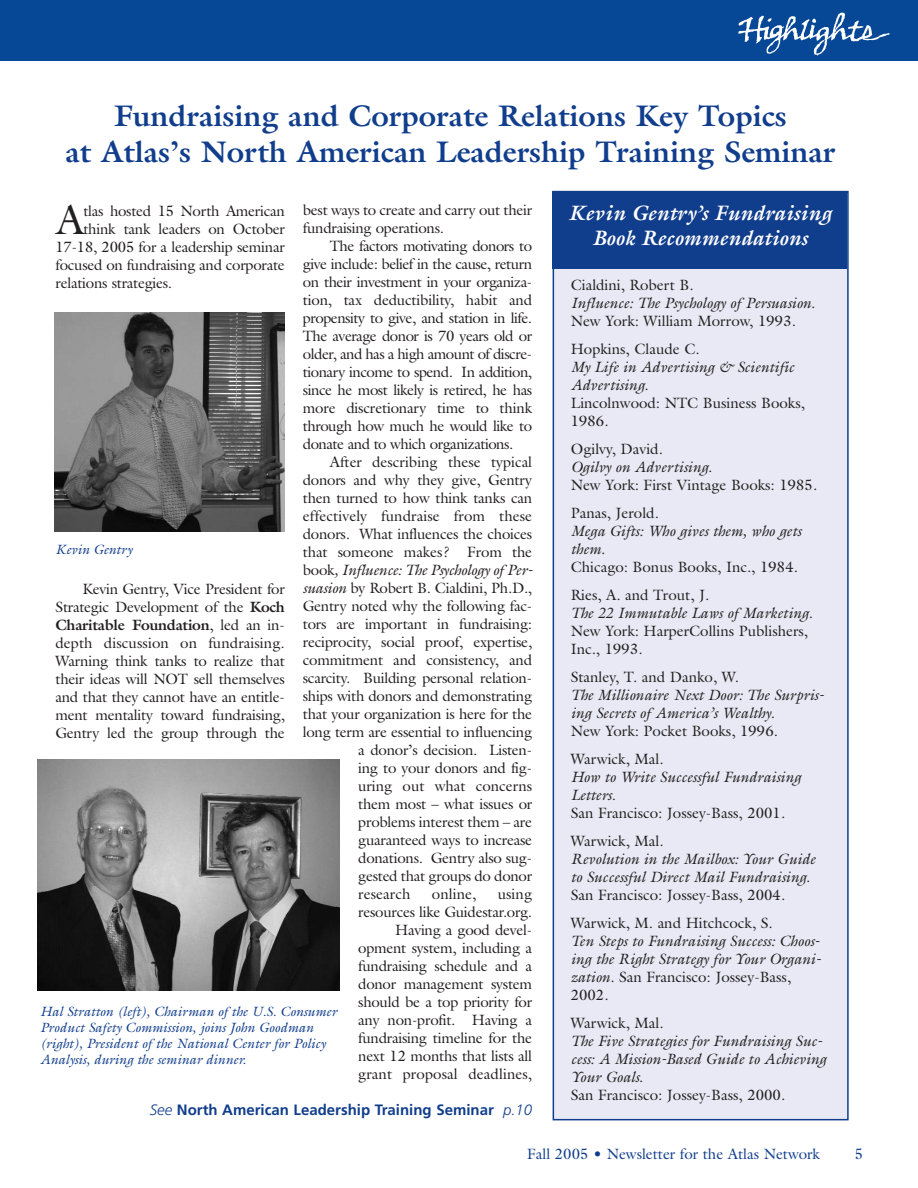
<style>
.page{position:relative;width:918px;height:1188px;background:#fff}
.page>*{position:absolute;margin:0;border:0;box-sizing:border-box;transform-origin:0 0}
.t1{font:41.4px "Galliard";color:#231f20}
.t2{font:700 30px/36px "Galliard";color:#103d8c;text-align:center}
.t3{font:italic 700 21px/25.5px "Galliard";color:#fff;text-align:center}
.t4{font:15px/18px "Galliard";letter-spacing:-.015em;color:#231f20}
.t5{font:italic 15px/18px "Galliard";color:#231f20}
.t6{font:700 15px "Frutiger";color:#103d8c}
.t7{font:15px "Galliard";color:#103d8c}
.t8{font:15px "Galliard";letter-spacing:.005em;color:#231f20}
.t9{font:italic 13.5px/16.2px "Galliard";color:#103d8c}
.s1{font-style:italic}
.s2{font-style:normal}
.s3{font-weight:700}
.s4{font-weight:300;font-style:italic}
</style>
<div class="page">
<div style="left:0;top:0;width:918px;height:61px;background:#074896"></div>
<svg style="left:738px;top:13px;width:152px;height:42px"></svg>
<div style="left:553px;top:192px;width:295px;height:928px;background:#e8e9f4"></div>
<div style="left:553px;top:191px;width:296px;height:929px;border:2px solid #103d8c"></div>
<div style="left:553px;top:191px;width:294px;height:77px;background:#103d8c"></div>
<img style="left:54px;top:313px;width:230px;height:219px">
<img style="left:37px;top:760px;width:302px;height:230px">
<h2 class="t2" style="left:65px;top:101px;width:772px">Fundraising and Corporate Relations Key Topics<br>at Atlas’s North American Leadership Training Seminar</h2>
<p class="t4" style="left:303px;top:203px;width:231px">best ways to create and carry out their fundraising operations.</p>
<p class="t4" style="left:303px;top:239px;width:231px;text-align:justify;text-indent:27px">The factors motivating donors to give include: belief in the cause, return on their investment in your organiza&shy;tion, tax deductibility, habit and propensity to give, and station in life.<br>The average donor is 70 years old or older, and has a high amount of discre&shy;tionary income to spend. In addition, since he most likely is retired, he has more discretionary time to think through how much he would like to donate and to which organizations.</p>
<p class="t4" style="left:303px;top:455px;width:231px;text-align:justify;text-indent:27px">After describing these typical donors and why they give, Gentry then turned to how think tanks can effectively fundraise from these donors. What influences the choices that someone makes<span class="s1">?</span></p>
<h1 class="t1" style="left:56px;top:204px;width:30px">A</h1>
<p class="t4" style="left:83px;top:204px;width:203px">tlas hosted 15 North American</p>
<p class="t4" style="left:83px;top:222px;width:203px">think tank leaders on October</p>
<p class="t4" style="left:56px;top:240px;width:231px">17-18, 2005 for a leadership seminar</p>
<p class="t4" style="left:56px;top:258px;width:231px">focused on fundraising and corporate</p>
<p class="t4" style="left:56px;top:276px;width:118px">relations strategies.</p>
<p class="t9" style="left:56px;top:542px;width:78px">Kevin Gentry</p>
<p class="t4" style="left:467px;top:545px;width:67px">From the</p>
<p class="t5" style="left:303px;top:563px;width:231px"><span class="s2">book</span>, Influence: The Psychology of Per-</p>
<p class="t4" style="left:303px;top:581px;width:231px"><span class="s1">suasion</span> by Robert B. Cialdini, Ph.D.,</p>
<p class="t4" style="left:303px;top:599px;width:231px">Gentry noted why the following fac-</p>
<p class="t4" style="left:303px;top:617px;width:231px">tors are important in fundraising:</p>
<p class="t4" style="left:303px;top:635px;width:231px">reciprocity, social proof, expertise,</p>
<p class="t4" style="left:303px;top:653px;width:231px">commitment and consistency, and</p>
<p class="t4" style="left:303px;top:671px;width:231px">scarcity. Building personal relation-</p>
<p class="t4" style="left:303px;top:689px;width:231px">ships with donors and demonstrating</p>
<p class="t4" style="left:303px;top:707px;width:231px">that your organization is here for the</p>
<p class="t4" style="left:303px;top:725px;width:231px">long term are essential to influencing</p>
<p class="t4" style="left:358px;top:743px;width:175px">a donor’s decision. Listen-</p>
<p class="t4" style="left:358px;top:761px;width:175px">ing to your donors and fig-</p>
<p class="t4" style="left:358px;top:779px;width:176px">uring out what concerns</p>
<p class="t4" style="left:358px;top:797px;width:176px">them most – what issues or</p>
<p class="t4" style="left:358px;top:815px;width:175px">problems interest them – are</p>
<p class="t4" style="left:358px;top:833px;width:176px">guaranteed ways to increase</p>
<p class="t4" style="left:358px;top:851px;width:176px">donations. Gentry also sug-</p>
<p class="t4" style="left:358px;top:869px;width:175px">gested that groups do donor</p>
<p class="t8" style="left:358px;top:888px;width:54px">research</p>
<p class="t4" style="left:432px;top:887px;width:46px">online,</p>
<p class="t4" style="left:56px;top:582px;width:231px;text-align:justify;text-indent:27px">Kevin Gentry, Vice President for Strategic Development of the <span class="s3">Koch Charitable Foundation</span>, led an in&shy;depth discussion on fundraising.<br>Warning think tanks to realize that their ideas will NOT sell themselves and that they cannot have an entitle&shy;ment mentality toward fundraising, Gentry led the group through the</p>
<p class="t4" style="left:358px;top:887px;width:176px;text-align:right">using<br>resources like Guidestar.org.<br>Having a good devel&shy;opment system, including a fundraising schedule and a donor management system should be a top priority for any non-profit. Having a fundraising timeline for the next 12 months that lists all grant proposal deadlines,</p>
<p class="t9" style="left:40px;top:1004px;width:298px">Hal Stratton (left), Chairman of the U.S. Consumer Product Safety Commission, joins John Goodman (right), President of the National Center for Policy Analysis, during the seminar dinner.</p>
<p class="t6" style="left:150px;top:1104px;width:384px"><span class="s4">See</span> North American Leadership Training Seminar <span class="s4">p.10</span></p>
<h3 class="t3" style="left:568px;top:202px;width:264px">Kevin Gentry’s Fundraising<br>Book Recommendations</h3>
<p class="t4" style="left:571px;top:278px;width:246px">Cialdini, Robert B.<br><span class="s1">Influence: The Psychology of Persuasion</span>.<br>New York: William Morrow, 1993.</p>
<p class="t4" style="left:571px;top:342px;width:130px">Hopkins, Claude C.</p>
<p class="t5" style="left:571px;top:360px;width:236px">My Life in Advertising &amp; Scientific<br>Advertising<span class="s2">.<br>Lincolnwood: NTC Business Books,<br>1986.</span></p>
<p class="t4" style="left:571px;top:442px;width:248px">Ogilvy, David.<br><span class="s1">Ogilvy on Advertising</span>.<br>New York: First Vintage Books: 1985.</p>
<p class="t4" style="left:571px;top:506px;width:90px">Panas, Jerold.</p>
<p class="t5" style="left:571px;top:524px;width:232px">Mega Gifts: Who gives them, who gets them<span class="s2">.<br>Chicago: Bonus Books, Inc., 1984.</span></p>
<p class="t4" style="left:571px;top:588px;width:244px">Ries, A. and Trout, J.<br><span class="s1">The 22 Immutable Laws of Marketing</span>.<br>New York: HarperCollins Publishers,<br>Inc., 1993.</p>
<p class="t4" style="left:571px;top:670px;width:170px">Stanley, T. and Danko, W.</p>
<p class="t5" style="left:571px;top:688px;width:255px">The Millionaire Next Door: The Surpris&shy;ing Secrets of America’s Wealthy<span class="s2">.<br>New York: Pocket Books, 1996.</span></p>
<p class="t4" style="left:571px;top:752px;width:94px">Warwick, Mal.</p>
<p class="t5" style="left:571px;top:770px;width:232px">How to Write Successful Fundraising<br>Letters<span class="s2">.<br>San Francisco: Jossey-Bass, 2001.</span></p>
<p class="t4" style="left:571px;top:834px;width:94px">Warwick, Mal.</p>
<p class="t5" style="left:571px;top:852px;width:246px">Revolution in the Mailbox: Your Guide to Successful Direct Mail Fundraising<span class="s2">.<br>San Francisco: Jossey-Bass, 2004.</span></p>
<p class="t4" style="left:571px;top:916px;width:204px">Warwick, M. and Hitchcock, S.</p>
<p class="t5" style="left:571px;top:934px;width:252px">Ten Steps to Fundraising Success: Choos&shy;ing the Right Strategy for Your Organi&shy;zation<span class="s2">. San Francisco: Jossey-Bass,<br>2002.</span></p>
<p class="t4" style="left:571px;top:1016px;width:94px">Warwick, Mal.</p>
<p class="t5" style="left:571px;top:1034px;width:257px">The Five Strategies for Fundraising Suc&shy;cess: A Mission-Based Guide to Achieving<br>Your Goals<span class="s2">.<br>San Francisco: Jossey-Bass, 2000.</span></p>
<p class="t7" style="left:527px;top:1148px;width:294px">Fall 2005 • Newsletter for the Atlas Network</p>
<p class="t7" style="left:855px;top:1148px;width:10px">5</p>
</div>
